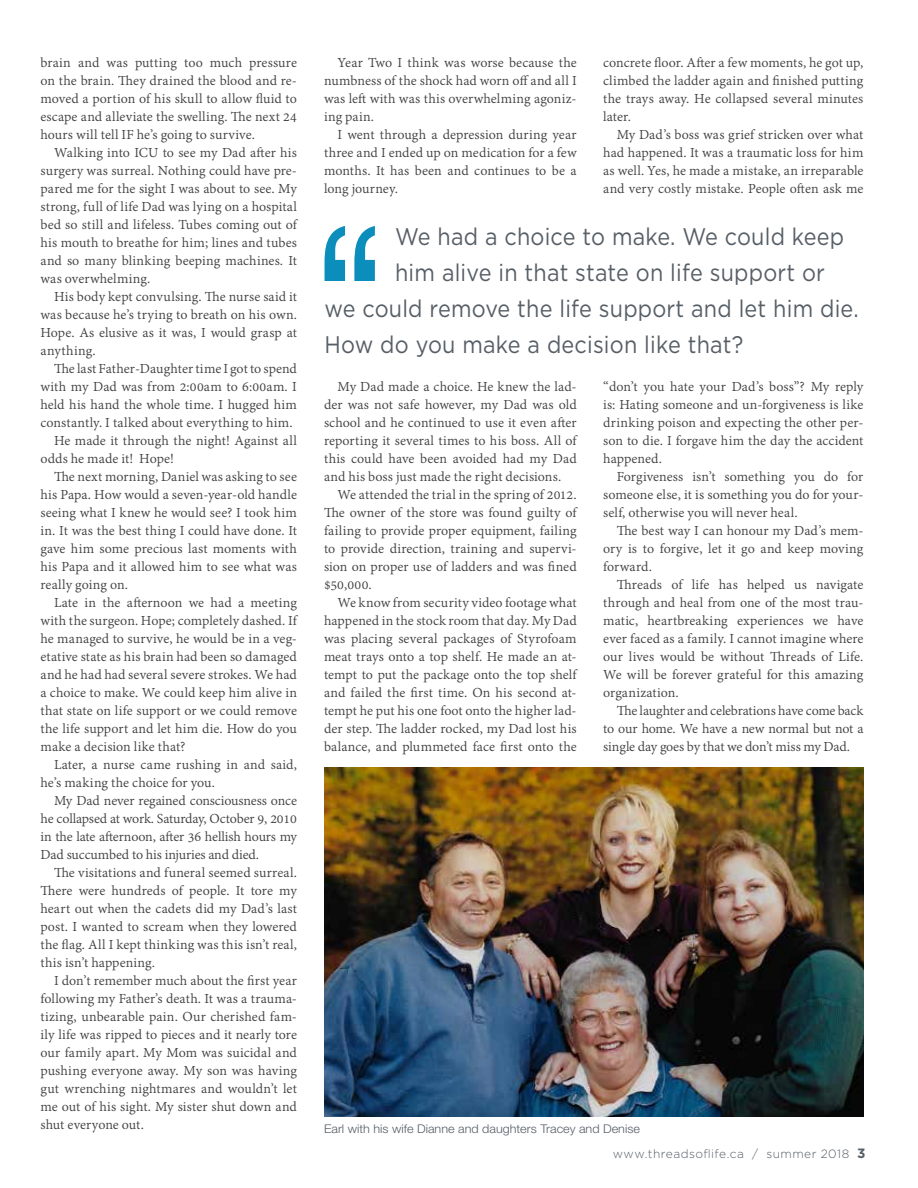
<style>
.page{position:relative;width:918px;height:1188px;background:#fff}
.page>*{position:absolute;margin:0;border:0;box-sizing:border-box;transform-origin:0 0}
.t1{font:24px "Gotham";letter-spacing:.01em;color:#565e66;scale:.9 1}
.t2{font:15px/18px "Adobe Devanagari";letter-spacing:.005em;color:#414042;text-align:justify}
.t3{font:300 12px "Helvetica Neue";color:#565e66;scale:1.05 1}
.t4{font:300 12px "Gotham";letter-spacing:.04em;color:#565e66}
.s1{font-weight:700;font-size:13.5px}
</style>
<div class="page">
<svg style="left:325px;top:226px;width:50px;height:55px"></svg>
<img style="left:324px;top:767px;width:540px;height:349px">
<p class="t2" style="left:40px;top:55px;width:258px">brain and was putting too much pressure on the brain. They drained the blood and re&shy;moved a portion of his skull to allow fluid to escape and alleviate the swelling. The next 24 hours will tell IF he’s going to survive.</p>
<p class="t2" style="left:40px;top:145px;width:258px;text-indent:14px">Walking into ICU to see my Dad after his surgery was surreal. Nothing could have pre&shy;pared me for the sight I was about to see. My strong, full of life Dad was lying on a hospital bed so still and lifeless. Tubes coming out of his mouth to breathe for him; lines and tubes and so many blinking beeping machines. It was overwhelming.</p>
<p class="t2" style="left:40px;top:289px;width:258px;text-indent:14px">His body kept convulsing. The nurse said it was because he’s trying to breath on his own.<br>Hope. As elusive as it was, I would grasp at anything.</p>
<p class="t2" style="left:54px;top:361px;width:245px">The last Father-Daughter time I got to spend</p>
<p class="t2" style="left:40px;top:379px;width:258px">with my Dad was from 2:00am to 6:00am. I</p>
<p class="t2" style="left:40px;top:397px;width:258px">held his hand the whole time. I hugged him</p>
<p class="t2" style="left:40px;top:415px;width:254px">constantly. I talked about everything to him.</p>
<p class="t2" style="left:54px;top:433px;width:245px">He made it through the night! Against all</p>
<p class="t2" style="left:40px;top:451px;width:135px">odds he made it! Hope!</p>
<p class="t2" style="left:54px;top:469px;width:245px">The next morning, Daniel was asking to see</p>
<p class="t2" style="left:40px;top:487px;width:258px">his Papa. How would a seven-year-old handle</p>
<p class="t2" style="left:40px;top:505px;width:258px">seeing what I knew he would see? I took him</p>
<p class="t2" style="left:40px;top:523px;width:258px">in. It was the best thing I could have done. It</p>
<p class="t2" style="left:40px;top:541px;width:258px">gave him some precious last moments with</p>
<p class="t2" style="left:40px;top:559px;width:258px">his Papa and it allowed him to see what was</p>
<p class="t2" style="left:40px;top:577px;width:89px">really going on.</p>
<p class="t2" style="left:54px;top:595px;width:245px">Late in the afternoon we had a meeting</p>
<p class="t2" style="left:40px;top:613px;width:258px">with the surgeon. Hope; completely dashed. If</p>
<p class="t2" style="left:40px;top:631px;width:258px">he managed to survive, he would be in a veg-</p>
<p class="t2" style="left:40px;top:649px;width:258px">etative state as his brain had been so damaged</p>
<p class="t2" style="left:40px;top:667px;width:258px">and he had had several severe strokes. We had</p>
<p class="t2" style="left:40px;top:685px;width:258px">a choice to make. We could keep him alive in</p>
<p class="t2" style="left:40px;top:703px;width:258px">that state on life support or we could remove</p>
<p class="t2" style="left:40px;top:721px;width:258px">the life support and let him die. How do you</p>
<p class="t2" style="left:40px;top:739px;width:146px">make a decision like that?</p>
<p class="t2" style="left:54px;top:757px;width:245px">Later, a nurse came rushing in and said,</p>
<p class="t2" style="left:40px;top:775px;width:176px">he’s making the choice for you.</p>
<p class="t2" style="left:54px;top:793px;width:245px">My Dad never regained consciousness once</p>
<p class="t2" style="left:40px;top:811px;width:258px">he collapsed at work. Saturday, October 9, 2010</p>
<p class="t2" style="left:40px;top:829px;width:258px">in the late afternoon, after 36 hellish hours my</p>
<p class="t2" style="left:40px;top:847px;width:220px">Dad succumbed to his injuries and died.</p>
<p class="t2" style="left:54px;top:865px;width:245px">The visitations and funeral seemed surreal.</p>
<p class="t2" style="left:40px;top:883px;width:258px">There were hundreds of people. It tore my</p>
<p class="t2" style="left:40px;top:901px;width:258px">heart out when the cadets did my Dad’s last</p>
<p class="t2" style="left:40px;top:919px;width:258px">post. I wanted to scream when they lowered</p>
<p class="t2" style="left:40px;top:937px;width:258px">the flag. All I kept thinking was this isn’t real,</p>
<p class="t2" style="left:40px;top:955px;width:116px">this isn’t happening.</p>
<p class="t2" style="left:54px;top:973px;width:245px">I don’t remember much about the first year</p>
<p class="t2" style="left:40px;top:991px;width:258px">following my Father’s death. It was a trauma-</p>
<p class="t2" style="left:40px;top:1009px;width:258px">tizing, unbearable pain. Our cherished fam-</p>
<p class="t2" style="left:40px;top:1027px;width:258px">ily life was ripped to pieces and it nearly tore</p>
<p class="t2" style="left:40px;top:1045px;width:258px">our family apart. My Mom was suicidal and</p>
<p class="t2" style="left:40px;top:1063px;width:258px">pushing everyone away. My son was having</p>
<p class="t2" style="left:40px;top:1081px;width:258px">gut wrenching nightmares and wouldn’t let</p>
<p class="t2" style="left:40px;top:1099px;width:258px">me out of his sight. My sister shut down and</p>
<p class="t2" style="left:40px;top:1117px;width:105px">shut everyone out.</p>
<p class="t2" style="left:324px;top:55px;width:254px;text-indent:14px">Year Two I think was worse because the numbness of the shock had worn off and all I was left with was this overwhelming agoniz&shy;ing pain.</p>
<p class="t2" style="left:324px;top:127px;width:254px;text-indent:14px">I went through a depression during year three and I ended up on medication for a few months. It has been and continues to be a long journey.</p>
<p class="t2" style="left:603px;top:55px;width:262px">concrete floor. After a few moments, he got up, climbed the ladder again and finished putting the trays away. He collapsed several minutes later.</p>
<p class="t2" style="left:603px;top:127px;width:262px;text-indent:14px">My Dad’s boss was grief stricken over what had happened. It was a traumatic loss for him as well. Yes, he made a mistake, an irreparable and very costly mistake. People often ask me</p>
<h1 class="t1" style="left:395px;top:222px;width:501px">We had a choice to make. We could keep</h1>
<h1 class="t1" style="left:395px;top:258px;width:479px">him alive in that state on life support or</h1>
<h1 class="t1" style="left:325px;top:294px;width:595px">we could remove the life support and let him die.</h1>
<h1 class="t1" style="left:325px;top:330px;width:467px">How do you make a decision like that?</h1>
<p class="t2" style="left:324px;top:379px;width:254px;text-indent:14px">My Dad made a choice. He knew the lad&shy;der was not safe however, my Dad was old school and he continued to use it even after reporting it several times to his boss. All of this could have been avoided had my Dad and his boss just made the right decisions.</p>
<p class="t2" style="left:324px;top:487px;width:254px;text-indent:14px">We attended the trial in the spring of 2012.<br>The owner of the store was found guilty of failing to provide proper equipment, failing to provide direction, training and supervi&shy;sion on proper use of ladders and was fined $50,000.</p>
<p class="t2" style="left:324px;top:595px;width:254px;text-indent:14px">We know from security video footage what happened in the stock room that day. My Dad was placing several packages of Styrofoam meat trays onto a top shelf. He made an at&shy;tempt to put the package onto the top shelf and failed the first time. On his second at&shy;tempt he put his one foot onto the higher lad&shy;der step. The ladder rocked, my Dad lost his balance, and plummeted face first onto the</p>
<p class="t2" style="left:603px;top:379px;width:262px">“don’t you hate your Dad’s boss”? My reply is: Hating someone and un-forgiveness is like drinking poison and expecting the other per&shy;son to die. I forgave him the day the accident happened.</p>
<p class="t2" style="left:603px;top:469px;width:262px;text-indent:14px">Forgiveness isn’t something you do for someone else, it is something you do for your&shy;self, otherwise you will never heal.</p>
<p class="t2" style="left:603px;top:523px;width:262px;text-indent:14px">The best way I can honour my Dad’s mem&shy;ory is to forgive, let it go and keep moving forward.</p>
<p class="t2" style="left:603px;top:577px;width:262px;text-indent:14px">Threads of life has helped us navigate through and heal from one of the most trau&shy;matic, heartbreaking experiences we have ever faced as a family. I cannot imagine where our lives would be without Threads of Life.<br>We will be forever grateful for this amazing organization.</p>
<p class="t2" style="left:603px;top:703px;width:262px;text-indent:14px">The laughter and celebrations have come back to our home. We have a new normal but not a single day goes by that we don’t miss my Dad.</p>
<p class="t3" style="left:324px;top:1122px;width:302px">Earl with his wife Dianne and daughters Tracey and Denise</p>
<p class="t4" style="left:613px;top:1146px;width:254px">www.threadsoflife.ca / summer 2018 <span class="s1">3</span></p>
</div>
